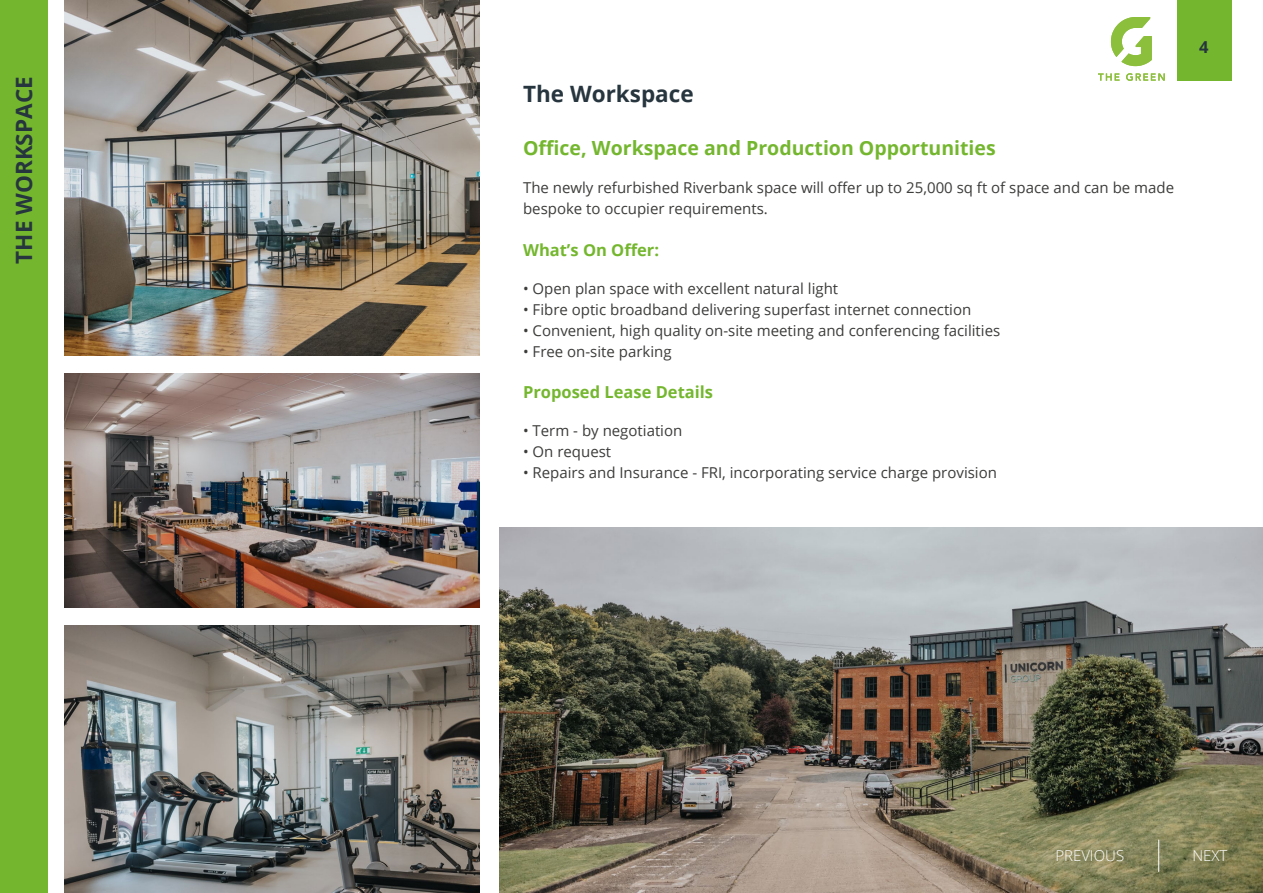
<style>
.page{position:relative;width:1263px;height:893px;background:#fff}
.page>*{position:absolute;margin:0;border:0;box-sizing:border-box;transform-origin:0 0}
.t1{font:700 22.5px "Open Sans";color:#26353e}
.t2{font:700 19.5px "Open Sans";color:#74b72f}
.t3{font:700 16.5px "Open Sans";color:#74b72f}
.t4{font:700 16.5px "Open Sans";color:#26353e}
.t5{font:15px/21px "Open Sans";color:#3c3c3b}
.t6{font:300 15px "Open Sans";color:#fff}
</style>
<div class="page">
<div style="left:0;top:0;width:47px;height:893px;background:#74b72f"></div>
<img style="left:65px;top:0;width:415px;height:355px">
<img style="left:65px;top:625px;width:415px;height:268px">
<img style="left:65px;top:373px;width:415px;height:234px">
<img style="left:500px;top:527px;width:763px;height:366px">
<svg style="left:1098px;top:17px;width:67px;height:64px"></svg>
<hr style="left:1158px;top:840px;width:1px;height:31px;background:#fff">
<div style="left:1178px;top:0;width:54px;height:81px;background:#74b72f"></div>
<h1 class="t1" style="left:8px;top:264px;width:189px;rotate:-90deg">THE WORKSPACE</h1>
<h1 class="t1" style="left:523px;top:78px;width:172px">The Workspace</h1>
<h2 class="t2" style="left:523px;top:135px;width:474px">Office, Workspace and Production Opportunities</h2>
<p class="t5" style="left:523px;top:177px;width:652px">The newly refurbished Riverbank space will offer up to 25,000 sq ft of space and can be made bespoke to occupier requirements.</p>
<p class="t3" style="left:523px;top:238px;width:138px">What’s On Offer:</p>
<p class="t5" style="left:523px;top:277px;width:317px">• Open plan space with excellent natural light</p>
<p class="t5" style="left:523px;top:298px;width:450px">• Fibre optic broadband delivering superfast internet connection</p>
<p class="t5" style="left:523px;top:319px;width:479px">• Convenient, high quality on-site meeting and conferencing facilities</p>
<p class="t5" style="left:523px;top:340px;width:150px">• Free on-site parking</p>
<p class="t3" style="left:523px;top:380px;width:192px">Proposed Lease Details</p>
<p class="t5" style="left:523px;top:419px;width:161px">• Term - by negotiation</p>
<p class="t5" style="left:523px;top:440px;width:90px">• On request</p>
<p class="t5" style="left:523px;top:461px;width:475px">• Repairs and Insurance - FRI, incorporating service charge provision</p>
<p class="t4" style="left:1199px;top:36px;width:11px">4</p>
<p class="t6" style="left:1055px;top:845px;width:70px">PREVIOUS</p>
<p class="t6" style="left:1192px;top:845px;width:37px">NEXT</p>
</div>
